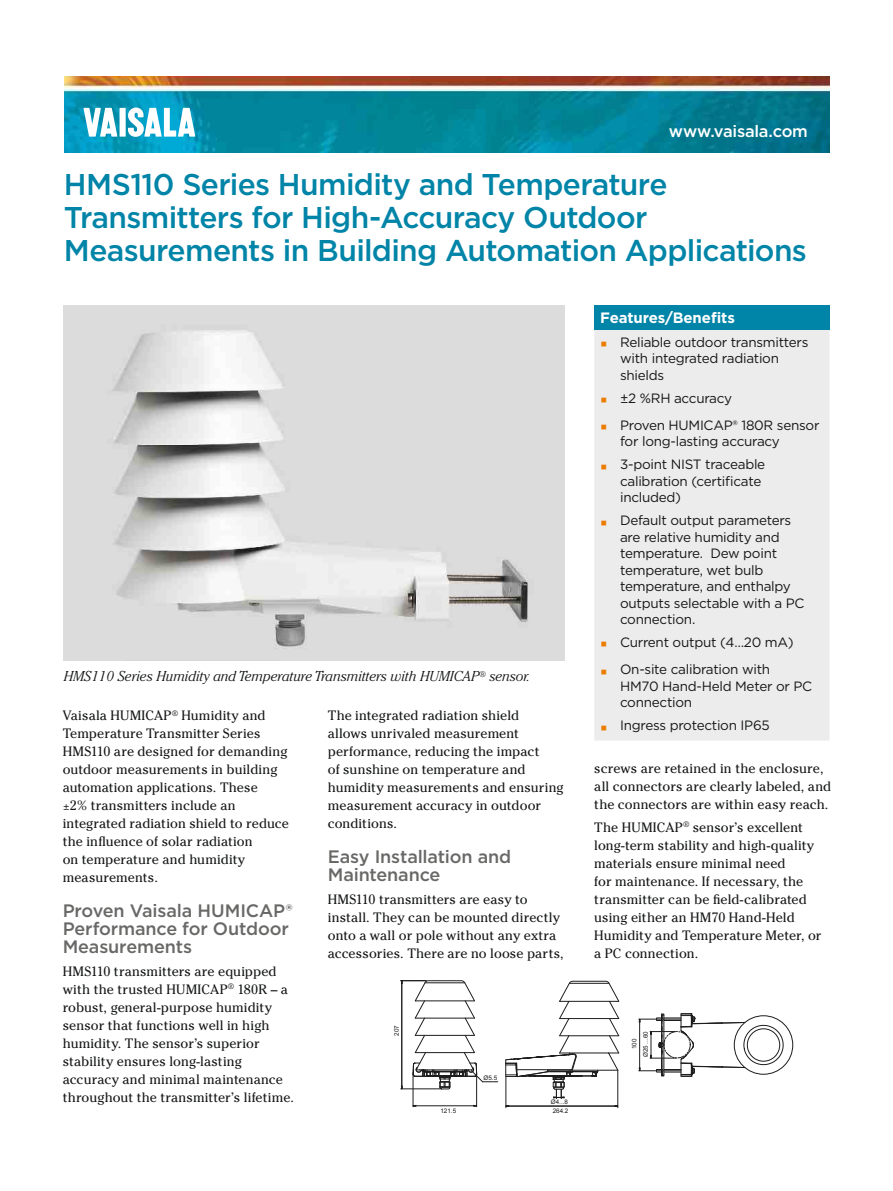
<style>
.page{position:relative;width:893px;height:1191px;background:#fff}
.page>*{position:absolute;margin:0;border:0;box-sizing:border-box;transform-origin:0 0}
.t1{font:500 30px/33px "Gotham";letter-spacing:-.025em;color:#0084a7}
.t2{font:500 18px/18px "Gotham";letter-spacing:-.01em;color:#686867}
.t3{font:500 16.5px "Gotham";letter-spacing:-.015em;color:#fff}
.t4{font:700 15px "Gotham";letter-spacing:-.01em;color:#fff}
.t5{font:italic 300 14.25px "Cheltenham Std";color:#151616}
.t6{font:13.5px/18px "Cheltenham Std";letter-spacing:.005em;color:#151616}
.t7{font:13.5px/16.5px "Gotham";letter-spacing:-.02em;color:#151616}
.t8{font:6.3px "Arial";color:#1d1d1e}
.s1{font-family:"Arial";font-size:21px;color:#ec7d00}
</style>
<div class="page">
<img style="left:64px;top:77px;width:765px;height:75px">
<svg style="left:83px;top:108px;width:34px;height:29px"></svg>
<div style="left:120px;top:108px;width:6px;height:29px;background:#fff"></div>
<svg style="left:128px;top:107px;width:67px;height:30px"></svg>
<img style="left:64px;top:305px;width:500px;height:355px">
<div style="left:594px;top:305px;width:235px;height:25px;background:#0084a7"></div>
<div style="left:594px;top:330px;width:235px;height:410px;background:#ececec"></div>
<hr style="left:506px;top:1076px;width:1px;height:31px;background:#1d1d1e">
<hr style="left:506px;top:1105px;width:112px;height:1px;background:#1d1d1e">
<hr style="left:617px;top:1070px;width:1px;height:37px;background:#1d1d1e">
<hr style="left:413px;top:1076px;width:1px;height:30px;background:#1d1d1e">
<hr style="left:413px;top:1105px;width:64px;height:1px;background:#1d1d1e">
<hr style="left:476px;top:1076px;width:1px;height:30px;background:#1d1d1e">
<svg style="left:401px;top:980px;width:97px;height:117px"></svg>
<svg style="left:505px;top:980px;width:114px;height:118px"></svg>
<svg style="left:650px;top:1013px;width:133px;height:63px"></svg>
<div style="left:664px;top:1031px;width:26px;height:27px;border:1px dashed #1d1d1e;border-radius:50%"></div>
<hr style="left:639px;top:1019px;width:1px;height:51px;background:#1d1d1e">
<hr style="left:639px;top:1018px;width:42px;height:1px;background:#1d1d1e">
<hr style="left:639px;top:1070px;width:42px;height:1px;background:#1d1d1e">
<p class="t3" style="left:669px;top:120px;width:141px">www.vaisala.com</p>
<h1 class="t1" style="left:64px;top:168px;width:745px">HMS110 Series Humidity and Temperature<br>Transmitters for High-Accuracy Outdoor<br>Measurements in Building Automation Applications</h1>
<p class="t5" style="left:64px;top:668px;width:468px">HMS110 Series Humidity and Temperature Transmitters with HUMICAP<sup>®</sup> sensor.</p>
<p class="t6" style="left:328px;top:706px;width:237px">The integrated radiation shield<br>allows unrivaled measurement performance, reducing the impact<br>of sunshine on temperature and humidity measurements and ensuring measurement accuracy in outdoor conditions.</p>
<h2 class="t2" style="left:328px;top:847px;width:185px">Easy Installation and<br>Maintenance</h2>
<p class="t6" style="left:328px;top:890px;width:237px">HMS110 transmitters are easy to install. They can be mounted directly onto a wall or pole without any extra accessories. There are no loose parts,</p>
<p class="t6" style="left:63px;top:706px;width:228px">Vaisala HUMICAP<sup>®</sup> Humidity and<br>Temperature Transmitter Series<br>HMS110 are designed for demanding outdoor measurements in building automation applications. These<br>±2% transmitters include an integrated radiation shield to reduce the influence of solar radiation<br>on temperature and humidity measurements.</p>
<h2 class="t2" style="left:63px;top:901px;width:232px">Proven Vaisala HUMICAP®<br>Performance for Outdoor<br>Measurements</h2>
<p class="t6" style="left:63px;top:962px;width:233px">HMS110 transmitters are equipped with the trusted HUMICAP<sup>®</sup> 180R – a robust, general-purpose humidity sensor that functions well in high humidity. The sensor’s superior stability ensures long-lasting accuracy and minimal maintenance throughout the transmitter’s lifetime.</p>
<p class="t8" style="left:393px;top:1035px;width:12px;rotate:-90deg">207</p>
<p class="t8" style="left:484px;top:1073px;width:15px">Ø5.5</p>
<p class="t8" style="left:551px;top:1097px;width:19px">Ø4...8</p>
<p class="t8" style="left:440px;top:1106px;width:17px">121.5</p>
<p class="t8" style="left:553px;top:1107px;width:17px">264.2</p>
<p class="t4" style="left:600px;top:308px;width:136px">Features/Benefits</p>
<p class="t7" style="left:620px;top:333px;width:190px;text-indent:-20px"><span class="s1">▪</span> Reliable outdoor transmitters with integrated radiation shields</p>
<p class="t7" style="left:600px;top:389px;width:133px"><span class="s1">▪</span> ±2 %RH accuracy</p>
<p class="t7" style="left:620px;top:416px;width:201px;text-indent:-20px"><span class="s1">▪</span> Proven HUMICAP® 180R sensor for long-lasting accuracy</p>
<p class="t7" style="left:620px;top:456px;width:147px;text-indent:-20px"><span class="s1">▪</span> 3-point NIST traceable calibration (certificate included)</p>
<p class="t7" style="left:620px;top:512px;width:186px;text-indent:-20px"><span class="s1">▪</span> Default output parameters are relative humidity and temperature. Dew point temperature, wet bulb temperature, and enthalpy outputs selectable with a PC connection.</p>
<p class="t7" style="left:600px;top:633px;width:195px"><span class="s1">▪</span> Current output (4…20 mA)</p>
<p class="t7" style="left:620px;top:661px;width:194px;text-indent:-20px"><span class="s1">▪</span> On-site calibration with<br>HM70 Hand-Held Meter or PC connection</p>
<p class="t7" style="left:600px;top:716px;width:171px"><span class="s1">▪</span> Ingress protection IP65</p>
<p class="t6" style="left:594px;top:760px;width:239px">screws are retained in the enclosure, all connectors are clearly labeled, and the connectors are within easy reach.</p>
<p class="t6" style="left:594px;top:818px;width:229px">The HUMICAP<sup>®</sup> sensor’s excellent long-term stability and high-quality materials ensure minimal need<br>for maintenance. If necessary, the transmitter can be field-calibrated using either an HM70 Hand-Held<br>Humidity and Temperature Meter, or a PC connection.</p>
<p class="t8" style="left:641px;top:1057px;width:27px;rotate:-90deg">Ø25 ...60</p>
<p class="t8" style="left:630px;top:1049px;width:12px;rotate:-90deg">100</p>
</div>
